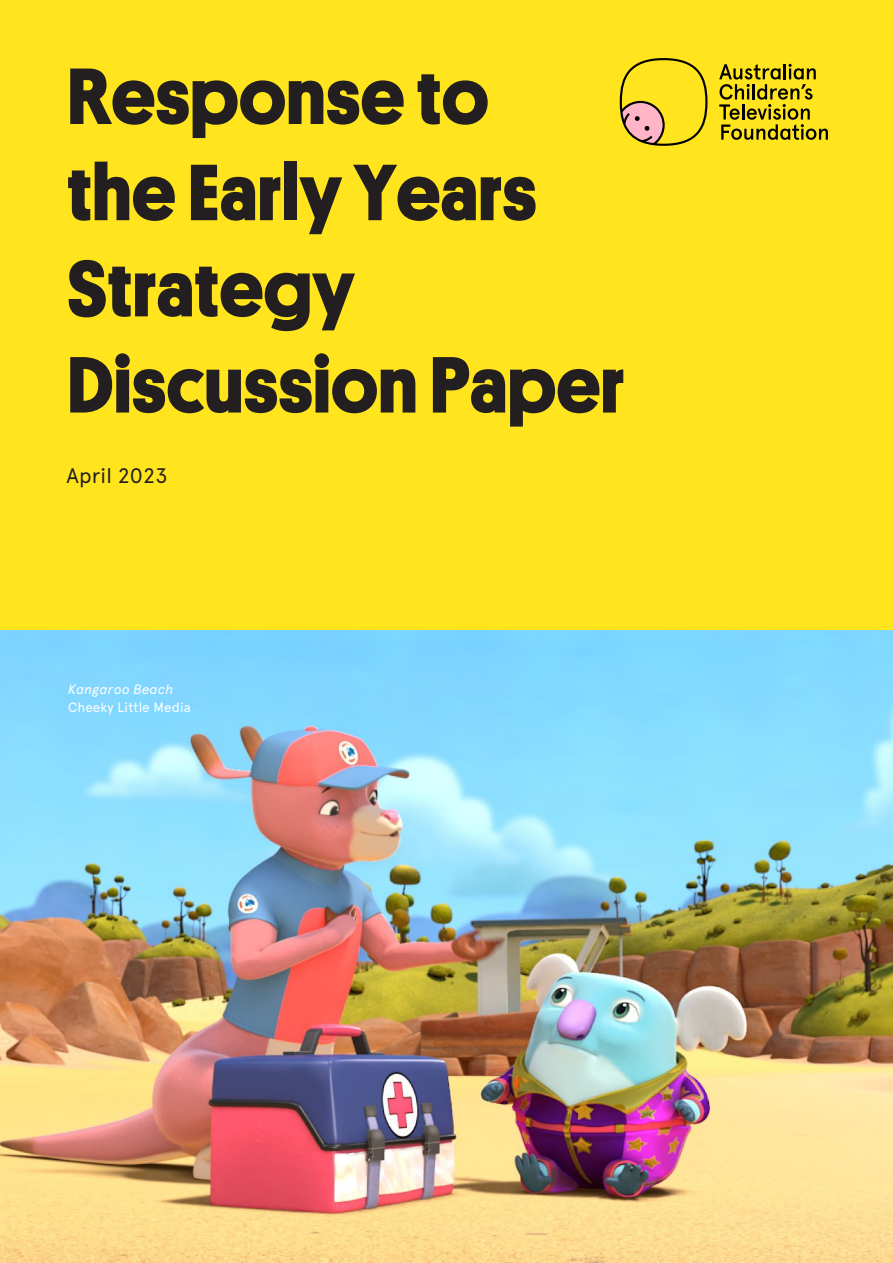
<style>
.page{position:relative;width:893px;height:1263px;background:#ffe41e}
.page>*{position:absolute;margin:0;border:0;box-sizing:border-box;transform-origin:0 0}
.t1{font:700 80.1px/96.1px "Platform";color:#231f20}
.t2{font:21px "Apercu Pro";letter-spacing:.005em;color:#231f20}
.t3{font:13.5px "Apercu";letter-spacing:.005em;color:#fff}
.t4{font:italic 13.5px "Apercu Pro";letter-spacing:.02em;color:#fff}
</style>
<div class="page">
<svg style="left:620px;top:58px;width:87px;height:88px"></svg>
<svg style="left:719px;top:64px;width:109px;height:76px"></svg>
<img style="left:0;top:630px;width:893px;height:632px">
<p class="t1" style="left:67px;top:50px;width:559px">Response to<br>the Early Years<br>Strategy<br>Discussion Paper</p>
<p class="t2" style="left:67px;top:460px;width:103px">April 2023</p>
<p class="t4" style="left:68px;top:679px;width:76px">Little Lunch</p>
<p class="t3" style="left:68px;top:699px;width:55px">Gristmill</p>
<p class="t4" style="left:68px;top:679px;width:107px">Kangaroo Beach</p>
<p class="t3" style="left:68px;top:699px;width:124px">Cheeky Little Media</p>
</div>
